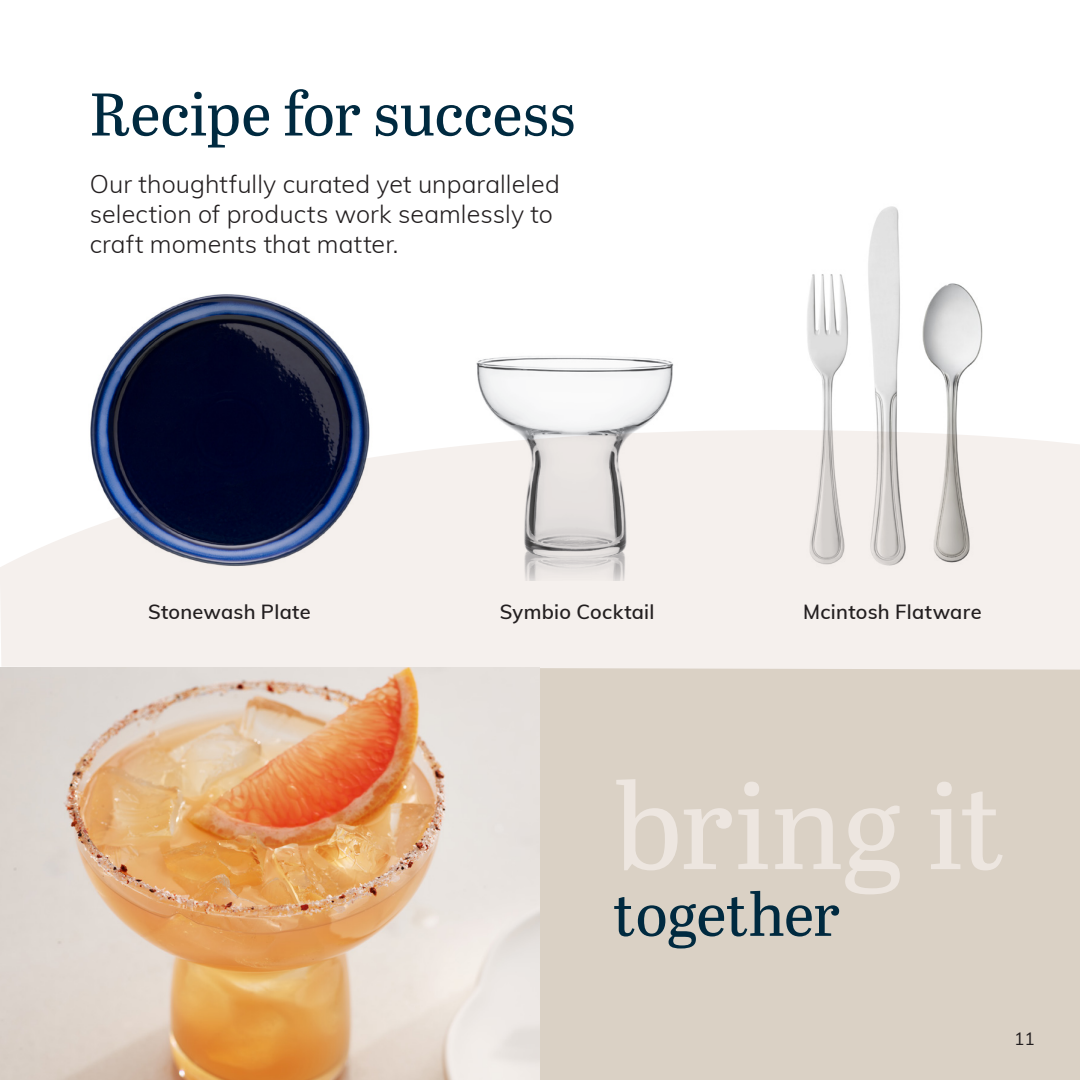
<style>
.page{position:relative;width:1080px;height:1080px;background:#fff}
.page>*{position:absolute;margin:0;border:0;box-sizing:border-box;transform-origin:0 0}
.Libbey_heads{font:120px "Abril Text";letter-spacing:-.01em;color:#ede6e0}
.Libbey_heads-2{font:60px "Abril Text";letter-spacing:-.005em;color:#002a40}
.Libbey_body{font:300 25px/30px "Muli";letter-spacing:.005em;color:#231f20}
._2021_Product_Data{font:600 20px "Muli";letter-spacing:.015em;color:#231f20}
.Libbey_body-2{font:17.5px "Muli";color:#231f20}
</style>
<div class="page">
<div style="left:2px;top:667px;width:1078px;height:413px;background:#dad1c5"></div>
<svg style="left:0;top:430px;width:1080px;height:240px;background:#f5f0ee"></svg>
<img style="left:72px;top:294px;width:318px;height:278px">
<img style="left:459px;top:356px;width:236px;height:224px">
<img style="left:0;top:667px;width:540px;height:413px">
<img style="left:914px;top:283px;width:76px;height:282px">
<img style="left:795px;top:274px;width:67px;height:298px">
<img style="left:862px;top:206px;width:52px;height:371px">
<p class="Libbey_heads-2" style="left:90px;top:71px;width:487px">Recipe for success</p>
<p class="Libbey_body" style="left:90px;top:168px;width:472px">Our thoughtfully curated yet unparalleled selection of products work seamlessly to craft moments that matter.</p>
<p class="_2021_Product_Data" style="left:148px;top:597px;width:164px">Stonewash Plate</p>
<p class="_2021_Product_Data" style="left:500px;top:597px;width:156px">Symbio Cocktail</p>
<p class="_2021_Product_Data" style="left:803px;top:597px;width:180px">Mcintosh Flatware</p>
<p class="Libbey_heads" style="left:613px;top:740px;width:394px">bring it</p>
<p class="Libbey_heads-2" style="left:613px;top:871px;width:229px">together</p>
<p class="Libbey_body-2" style="left:1014px;top:1026px;width:22px">11</p>
</div>
